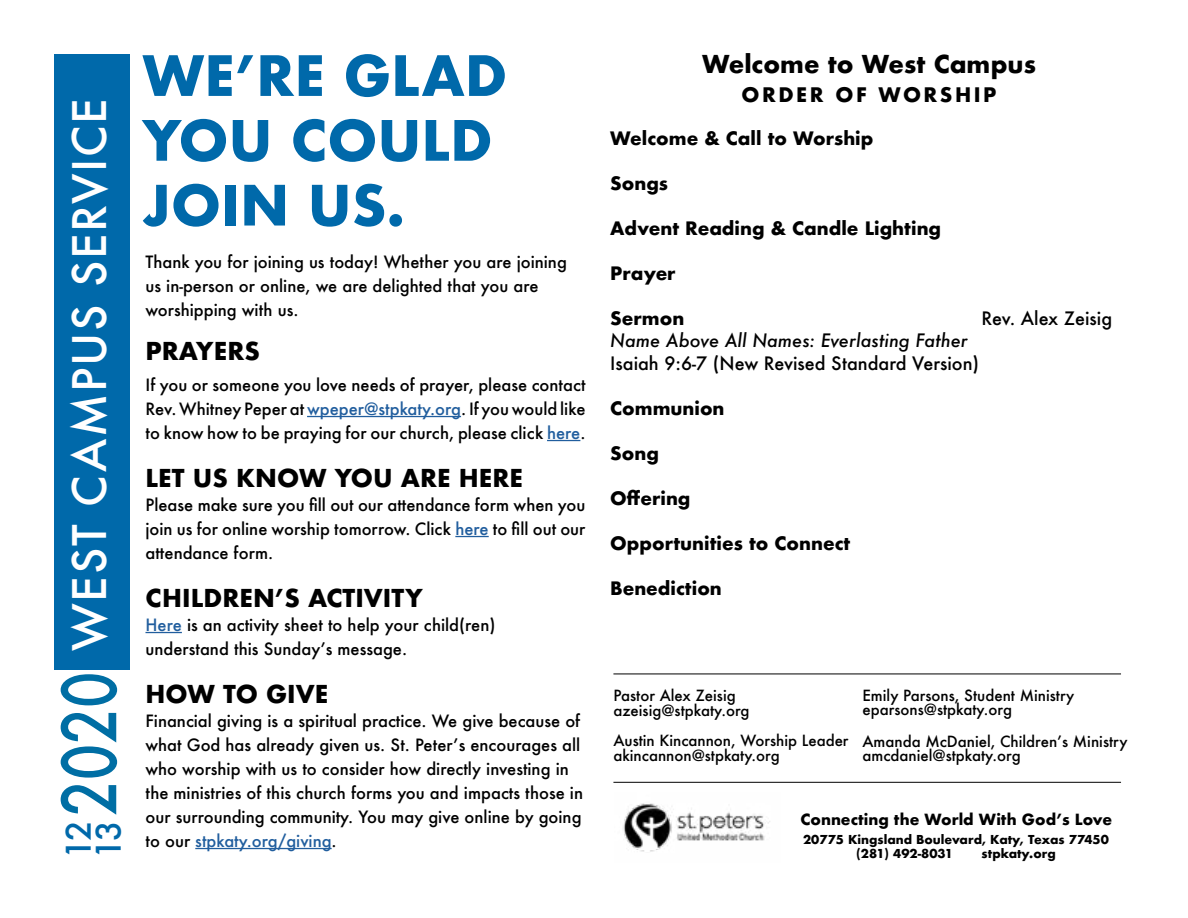
<style>
.page{position:relative;width:1188px;height:918px;background:#fff}
.page>*{position:absolute;margin:0;border:0;box-sizing:border-box;transform-origin:0 0}
.t1{font:500 72.6px "Futura";color:#006ea4;scale:.81 1}
.t2{font:700 54px/64.8px "Futura";color:#0069aa}
.t3{font:500 45px "Futura";letter-spacing:.04em;color:#fff}
.t4{font:500 33px "Futura";color:#0069aa}
.t5{font:700 24px "Futura";color:#000}
.t6{font:700 19.5px "Futura";letter-spacing:.13em;color:#000}
.t7{font:700 18px "Futura";color:#000}
.t8{font:500 18px "Futura";color:#000}
.t9{font:italic 500 18px "Futura";color:#000}
.t10{font:500 16.5px/24px "Futura";color:#000}
.t11{font:500 15px/13.5px "Futura";color:#000}
.t12{font:700 15px "Futura";color:#000}
.t13{font:700 12px/14.4px "Futura";color:#000}
.s1{font-size:33px;color:#0069aa}
.s2{color:#215e9e}
</style>
<div class="page">
<div style="left:54px;top:54px;width:76px;height:615px;background:#0069aa"></div>
<hr style="left:307px;top:416px;width:154px;height:1px;background:#215e9e">
<hr style="left:547px;top:440px;width:33px;height:1px;background:#215e9e">
<hr style="left:455px;top:536px;width:34px;height:1px;background:#215e9e">
<hr style="left:145px;top:632px;width:37px;height:1px;background:#215e9e">
<hr style="left:195px;top:848px;width:137px;height:1px;background:#215e9e">
<img style="left:623px;top:803px;width:147px;height:49px">
<hr style="left:613px;top:674px;width:508px;height:1px;background:#000">
<hr style="left:613px;top:782px;width:508px;height:1px;background:#000">
<h3 class="t3" style="left:59px;top:651px;width:554px;rotate:-90deg">WEST CAMPUS SERVICE</h3>
<h1 class="t1" style="left:40px;top:859px;width:233px;rotate:-90deg"><span class="s1">13</span>2020</h1>
<h3 class="t4" style="left:56px;top:859px;width:40px;rotate:-90deg">12</h3>
<h2 class="t2" style="left:142px;top:43px;width:366px">WE’RE GLAD<br>YOU COULD<br>JOIN US.</h2>
<h3 class="t5" style="left:702px;top:47px;width:335px">Welcome to West Campus</h3>
<p class="t6" style="left:741px;top:81px;width:257px">ORDER OF WORSHIP</p>
<p class="t7" style="left:610px;top:125px;width:265px">Welcome &amp; Call to Worship</p>
<p class="t7" style="left:610px;top:170px;width:59px">Songs</p>
<p class="t7" style="left:610px;top:215px;width:332px">Advent Reading &amp; Candle Lighting</p>
<p class="t7" style="left:610px;top:260px;width:67px">Prayer</p>
<p class="t7" style="left:610px;top:305px;width:76px">Sermon</p>
<p class="t8" style="left:982px;top:306px;width:132px">Rev. Alex Zeisig</p>
<p class="t9" style="left:610px;top:328px;width:359px">Name Above All Names: Everlasting Father</p>
<p class="t8" style="left:610px;top:351px;width:370px">Isaiah 9:6-7 (New Revised Standard Version)</p>
<p class="t7" style="left:610px;top:395px;width:116px">Communion</p>
<p class="t7" style="left:610px;top:440px;width:50px">Song</p>
<p class="t7" style="left:610px;top:485px;width:82px">Offering</p>
<p class="t7" style="left:610px;top:530px;width:242px">Opportunities to Connect</p>
<p class="t7" style="left:610px;top:575px;width:113px">Benediction</p>
<p class="t10" style="left:145px;top:250px;width:423px">Thank you for joining us today! Whether you are joining us in-person or online, we are delighted that you are worshipping with us.</p>
<h3 class="t5" style="left:145px;top:334px;width:116px">PRAYERS</h3>
<p class="t10" style="left:145px;top:373px;width:442px;text-align:justify">If you or someone you love needs of prayer, please contact Rev. Whitney Peper at <span class="s2">wpeper@stpkaty.org</span>. If you would like to know how to be praying for our church, please click <span class="s2">here</span>.</p>
<h3 class="t5" style="left:145px;top:461px;width:379px">LET US KNOW YOU ARE HERE</h3>
<p class="t10" style="left:145px;top:493px;width:442px;text-align:justify">Please make sure you fill out our attendance form when you join us for online worship tomorrow. Click <span class="s2">here</span> to fill out our attendance form.</p>
<h3 class="t5" style="left:145px;top:581px;width:279px">CHILDREN’S ACTIVITY</h3>
<p class="t10" style="left:145px;top:613px;width:352px"><span class="s2">Here</span> is an activity sheet to help your child(ren) understand this Sunday’s message.</p>
<h3 class="t5" style="left:145px;top:677px;width:184px">HOW TO GIVE</h3>
<p class="t10" style="left:145px;top:709px;width:439px">Financial giving is a spiritual practice. We give because of what God has already given us. St. Peter’s encourages all who worship with us to consider how directly investing in the ministries of this church forms you and impacts those in our surrounding community. You may give online by going to our <span class="s2">stpkaty.org/giving</span>.</p>
<p class="t11" style="left:613px;top:688px;width:138px;line-height:15px">Pastor Alex Zeisig azeisig@stpkaty.org</p>
<p class="t11" style="left:613px;top:733px;width:237px;line-height:15px">Austin Kincannon, Worship Leader akincannon@stpkaty.org</p>
<p class="t11" style="left:862px;top:689px;width:213px">Emily Parsons, Student Ministry eparsons@stpkaty.org</p>
<p class="t11" style="left:862px;top:735px;width:267px">Amanda McDaniel, Children’s Ministry amcdaniel@stpkaty.org</p>
<p class="t12" style="left:801px;top:809px;width:313px">Connecting the World With God’s Love</p>
<p class="t13" style="left:856px;top:832px;width:254px;text-indent:-53px">20775 Kingsland Boulevard, Katy, Texas 77450 (281) 492-8031</p>
<p class="t13" style="left:982px;top:846px;width:76px">stpkaty.org</p>
</div>
